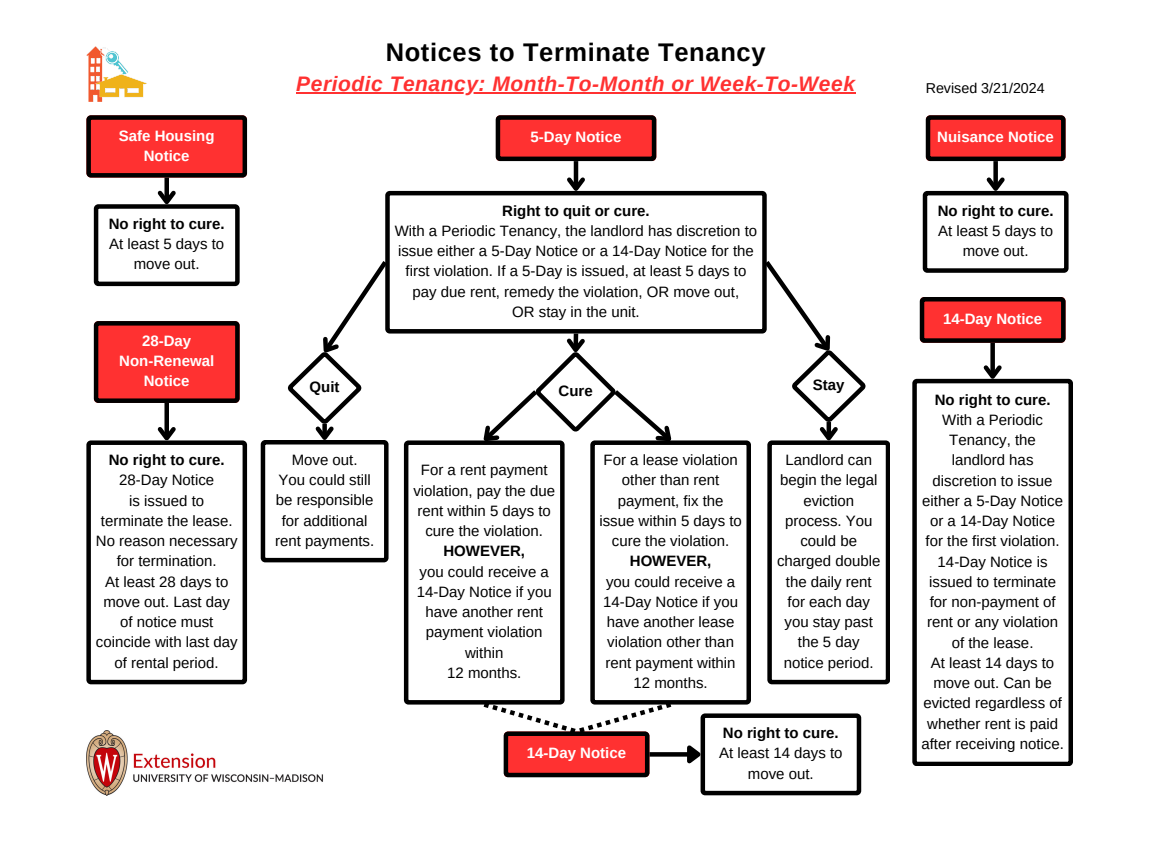
<style>
.page{position:relative;width:1152px;height:864px;background:#fff}
.page>*{position:absolute;margin:0;border:0;box-sizing:border-box;transform-origin:0 0}
.t1{font:700 25.5px "Arimo";letter-spacing:.025em;color:#000}
.t2{font:italic 700 21px "Arimo";letter-spacing:.025em;color:#ff3131}
.t3{font:15px/20.2px "Arimo";color:#000;text-align:center}
.t4{font:700 15px "Arimo";color:#000}
.t5{font:700 15px/20.2px "Arimo";color:#fff;text-align:center}
.t6{font:14.25px "Arimo";color:#000}
.s1{font-weight:700}
</style>
<div class="page">
<svg style="left:86px;top:115px;width:161px;height:62px;background:#d02828"></svg>
<svg style="left:920px;top:297px;width:146px;height:46px;background:#c12626"></svg>
<svg style="left:912px;top:379px;width:161px;height:387px"></svg>
<svg style="left:926px;top:115px;width:139px;height:46px;background:#c12525"></svg>
<svg style="left:496px;top:115px;width:160px;height:46px;background:#c32626"></svg>
<svg style="left:385px;top:191px;width:382px;height:143px"></svg>
<div style="left:164px;top:178px;width:5px;height:24px;background:#000"></div>
<svg style="left:94px;top:187px;width:146px;height:99px"></svg>
<div style="left:990px;top:343px;width:5px;height:34px;background:#000"></div>
<svg style="left:980px;top:361px;width:26px;height:23px"></svg>
<img style="left:86px;top:730px;width:237px;height:65px">
<img style="left:86px;top:47px;width:61px;height:55px">
<hr style="left:296px;top:93px;width:560px;height:1px;background:#ff3131">
<svg style="left:94px;top:321px;width:146px;height:82px;background:#d52929"></svg>
<div style="left:164px;top:403px;width:5px;height:35px;background:#000"></div>
<svg style="left:86px;top:423px;width:161px;height:261px"></svg>
<svg style="left:404px;top:440px;width:161px;height:265px"></svg>
<svg style="left:590px;top:440px;width:161px;height:265px"></svg>
<div style="left:993px;top:161px;width:5px;height:28px;background:#000"></div>
<svg style="left:923px;top:173px;width:146px;height:100px"></svg>
<hr style="left:574px;top:161px;width:4px;height:28px;background:#000">
<svg style="left:563px;top:173px;width:26px;height:23px"></svg>
<svg style="left:261px;top:256px;width:130px;height:306px"></svg>
<svg style="left:760px;top:256px;width:130px;height:428px"></svg>
<svg style="left:471px;top:334px;width:212px;height:120px"></svg>
<svg style="left:484px;top:702px;width:187px;height:75px"></svg>
<div style="left:649px;top:752px;width:39px;height:5px;background:#000"></div>
<svg style="left:683px;top:713px;width:178px;height:82px"></svg>
<p class="t5" style="left:119px;top:126px;width:97px">Safe Housing<br>Notice</p>
<h2 class="t4" style="left:109px;top:215px;width:117px">No right to cure.</h2>
<h2 class="t3" style="left:109px;top:234px;width:117px">At least 5 days to move out.</h2>
<p class="t5" style="left:119px;top:331px;width:96px">28-Day<br>Non-Renewal<br>Notice</p>
<p class="t4" style="left:109px;top:452px;width:117px">No right to cure.</p>
<p class="t3" style="left:119px;top:470px;width:97px">28-Day Notice</p>
<p class="t3" style="left:129px;top:490px;width:77px">is issued to</p>
<p class="t3" style="left:96px;top:511px;width:143px">terminate the lease.<br>No reason necessary for termination.</p>
<p class="t3" style="left:96px;top:571px;width:143px">At least 28 days to move out. Last day of notice must coincide with last day of rental period.</p>
<p class="t1" style="left:386px;top:38px;width:381px">Notices to Terminate Tenancy</p>
<p class="t2" style="left:296px;top:72px;width:560px">Periodic Tenancy: Month-To-Month or Week-To-Week</p>
<h2 class="t6" style="left:926px;top:80px;width:121px">Revised 3/21/2024</h2>
<h2 class="t5" style="left:531px;top:127px;width:92px">5-Day Notice</h2>
<h2 class="t5" style="left:937px;top:127px;width:118px">Nuisance Notice</h2>
<p class="t4" style="left:502px;top:202px;width:149px">Right to quit or cure.</p>
<p class="t3" style="left:395px;top:221px;width:364px">With a Periodic Tenancy, the landlord has discretion to issue either a 5-Day Notice or a 14-Day Notice for the first violation. If a 5-Day is issued, at least 5 days to pay due rent, remedy the violation, OR move out,<br>OR stay in the unit.</p>
<h2 class="t4" style="left:310px;top:378px;width:31px">Quit</h2>
<h2 class="t4" style="left:559px;top:383px;width:36px">Cure</h2>
<h1 class="t3" style="left:292px;top:449px;width:67px">Move out.</h1>
<p class="t3" style="left:275px;top:470px;width:101px">You could still be responsible for additional rent payments.</p>
<p class="t3" style="left:413px;top:460px;width:143px">For a rent payment violation, pay the due rent within 5 days to cure the violation.<br><span class="s1">HOWEVER,</span></p>
<p class="t3" style="left:417px;top:561px;width:137px">you could receive a<br>14-Day Notice if you have another rent payment violation within</p>
<h2 class="t3" style="left:447px;top:663px;width:76px">12 months.</h2>
<p class="t3" style="left:599px;top:450px;width:144px">For a lease violation other than rent payment, fix the issue within 5 days to cure the violation.<br><span class="s1">HOWEVER,</span></p>
<p class="t3" style="left:603px;top:571px;width:137px;text-align:left">you could receive a<br>14-Day Notice if you have another lease violation other than rent payment within</p>
<p class="t3" style="left:634px;top:673px;width:76px">12 months.</p>
<p class="t4" style="left:813px;top:377px;width:33px">Stay</p>
<p class="t3" style="left:777px;top:450px;width:105px">Landlord can begin the legal eviction process. You could be charged double the daily rent for each day you stay past the 5 day notice period.</p>
<p class="t5" style="left:527px;top:743px;width:101px">14-Day Notice</p>
<p class="t4" style="left:723px;top:725px;width:117px">No right to cure.</p>
<h2 class="t3" style="left:719px;top:743px;width:125px">At least 14 days to move out.</h2>
<p class="t4" style="left:938px;top:202px;width:117px">No right to cure.</p>
<p class="t3" style="left:938px;top:221px;width:117px">At least 5 days to move out.</p>
<p class="t5" style="left:943px;top:309px;width:101px">14-Day Notice</p>
<p class="t4" style="left:935px;top:391px;width:117px">No right to cure.</p>
<p class="t3" style="left:922px;top:410px;width:142px">With a Periodic<br>Tenancy, the landlord has discretion to issue either a 5-Day Notice or a 14-Day Notice for the first violation.<br>14-Day Notice is issued to terminate for non-payment of rent or any violation of the lease.</p>
<p class="t3" style="left:921px;top:653px;width:144px">At least 14 days to move out. Can be evicted regardless of whether rent is paid after receiving notice.</p>
</div>
